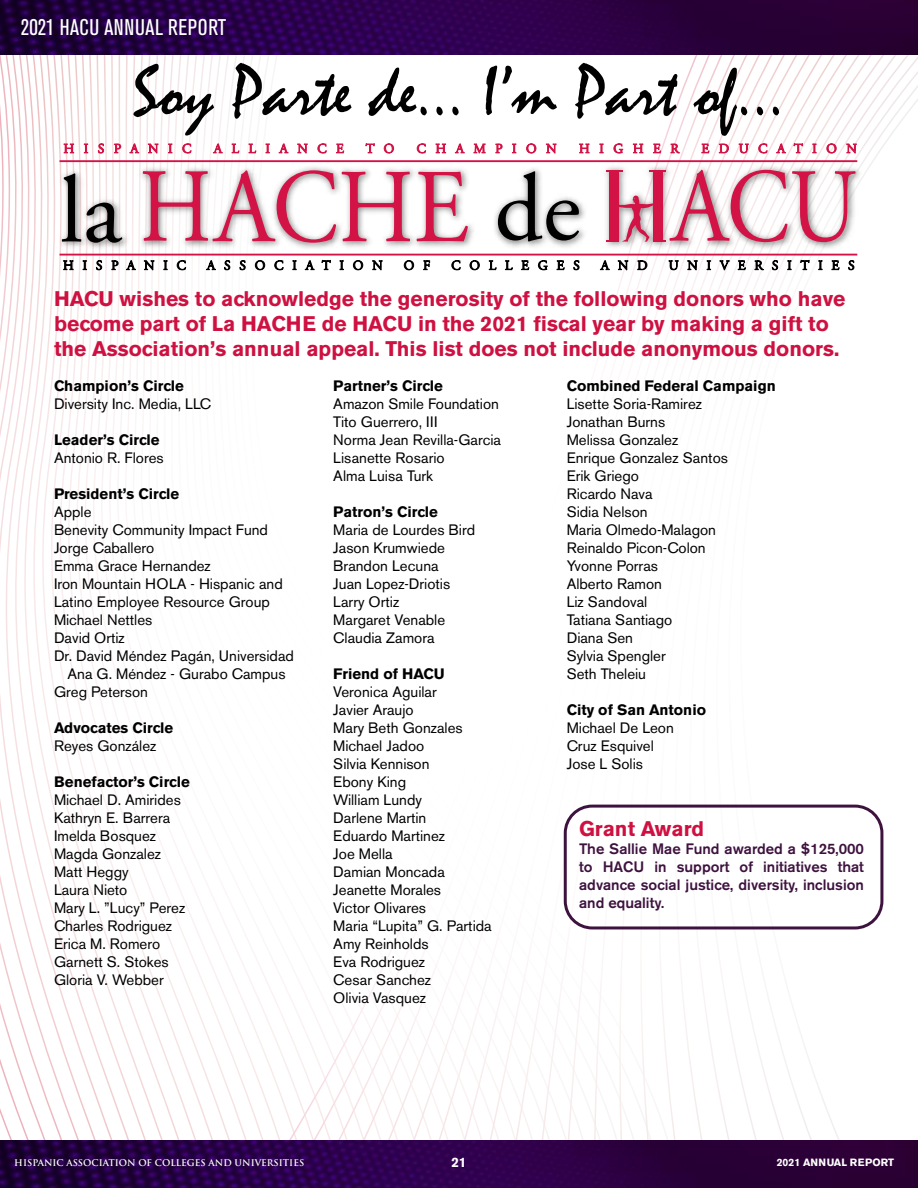
<style>
.page{position:relative;width:918px;height:1188px;background:#fff}
.page>*{position:absolute;margin:0;border:0;box-sizing:border-box;transform-origin:0 0}
.t1{font:72px "Mistral";color:#000}
.t2{font:condensed 22.5px "Akzidenz Grotesk BE";letter-spacing:.02em;color:#fff}
.t3{font:700 21px/25.2px "Akzidenz Grotesk BE";color:#ce1141}
.t4{font:15px/18px "Akzidenz Grotesk BE";color:#000}
.t5{font:700 15px "Akzidenz Grotesk BE";color:#000}
.t6{font:500 15px/18px "Akzidenz Grotesk BE";color:#3e123f;text-align:justify}
.t7{font:700 13.5px "Akzidenz Grotesk BE";color:#fff}
.t8{font:700 10.5px "Akzidenz Grotesk BE";color:#fff}
.t9{font:700 9px "Trajan Pro";color:#fff}
</style>
<div class="page">
<svg style="left:0;top:54px;width:6px;height:1087px"></svg>
<svg style="left:6px;top:54px;width:10px;height:1087px"></svg>
<svg style="left:16px;top:54px;width:10px;height:1087px"></svg>
<svg style="left:26px;top:54px;width:11px;height:1087px"></svg>
<svg style="left:37px;top:54px;width:10px;height:1087px"></svg>
<svg style="left:47px;top:54px;width:10px;height:1087px"></svg>
<svg style="left:57px;top:54px;width:11px;height:1087px"></svg>
<svg style="left:68px;top:54px;width:10px;height:1087px"></svg>
<svg style="left:78px;top:54px;width:11px;height:1087px"></svg>
<svg style="left:89px;top:54px;width:10px;height:1087px"></svg>
<svg style="left:99px;top:54px;width:11px;height:1087px"></svg>
<svg style="left:726px;top:54px;width:191px;height:1087px"></svg>
<svg style="left:0;top:0;width:917px;height:54px;background:#290043"></svg>
<svg style="left:0;top:1141px;width:918px;height:47px;background:#290042"></svg>
<svg style="left:917px;top:0;width:1px;height:1141px"></svg>
<svg style="left:600px;top:260px;width:10px;height:10px"></svg>
<svg style="left:617px;top:257px;width:11px;height:13px"></svg>
<svg style="left:637px;top:260px;width:11px;height:10px"></svg>
<svg style="left:668px;top:260px;width:11px;height:10px"></svg>
<svg style="left:687px;top:257px;width:11px;height:13px"></svg>
<svg style="left:706px;top:260px;width:6px;height:10px"></svg>
<svg style="left:719px;top:260px;width:11px;height:10px"></svg>
<svg style="left:737px;top:253px;width:9px;height:17px"></svg>
<svg style="left:754px;top:260px;width:11px;height:10px"></svg>
<svg style="left:771px;top:260px;width:8px;height:10px"></svg>
<svg style="left:787px;top:260px;width:5px;height:10px"></svg>
<svg style="left:800px;top:253px;width:10px;height:17px"></svg>
<svg style="left:818px;top:260px;width:5px;height:10px"></svg>
<svg style="left:831px;top:253px;width:9px;height:17px"></svg>
<svg style="left:848px;top:260px;width:7px;height:10px"></svg>
<img style="left:54px;top:166px;width:8px;height:87px">
<svg style="left:599px;top:143px;width:5px;height:11px"></svg>
<svg style="left:613px;top:143px;width:10px;height:11px"></svg>
<svg style="left:632px;top:143px;width:12px;height:11px"></svg>
<svg style="left:653px;top:143px;width:9px;height:16px"></svg>
<svg style="left:670px;top:143px;width:10px;height:11px"></svg>
<svg style="left:701px;top:143px;width:9px;height:16px"></svg>
<svg style="left:718px;top:143px;width:12px;height:11px"></svg>
<svg style="left:738px;top:143px;width:12px;height:11px"></svg>
<svg style="left:758px;top:143px;width:10px;height:11px"></svg>
<svg style="left:776px;top:143px;width:11px;height:11px"></svg>
<svg style="left:793px;top:143px;width:11px;height:11px"></svg>
<svg style="left:812px;top:143px;width:5px;height:11px"></svg>
<svg style="left:826px;top:143px;width:11px;height:11px"></svg>
<svg style="left:846px;top:143px;width:11px;height:15px"></svg>
<svg style="left:62px;top:143px;width:528px;height:127px"></svg>
<img style="left:599px;top:162px;width:267px;height:91px">
<svg style="left:606px;top:170px;width:250px;height:72px"></svg>
<hr style="left:60px;top:254px;width:797px;height:2px;background:#d31245">
<hr style="left:60px;top:160px;width:797px;height:2px;background:#d31245">
<div style="left:564px;top:805px;width:319px;height:124px;border:3px solid #3e123f;border-radius:27px"></div>
<h2 class="t2" style="left:21px;top:14px;width:207px">2021 HACU ANNUAL REPORT</h2>
<h1 class="t1" style="left:133px;top:52px;width:653px">Soy Parte de... I’m Part of...</h1>
<h3 class="t3" style="left:54px;top:286px;width:793px">HACU wishes to acknowledge the generosity of the following donors who have become part of La HACHE de HACU in the 2021 fiscal year by making a gift to the Association’s annual appeal. This list does not include anonymous donors.</h3>
<p class="t5" style="left:54px;top:378px;width:132px">Champion’s Circle</p>
<p class="t4" style="left:54px;top:395px;width:159px">Diversity Inc. Media, LLC</p>
<p class="t5" style="left:54px;top:432px;width:107px">Leader’s Circle</p>
<p class="t4" style="left:54px;top:449px;width:111px">Antonio R. Flores</p>
<p class="t5" style="left:54px;top:486px;width:127px">President’s Circle</p>
<p class="t4" style="left:54px;top:503px;width:39px">Apple</p>
<p class="t4" style="left:54px;top:521px;width:216px">Benevity Community Impact Fund</p>
<p class="t4" style="left:54px;top:539px;width:102px">Jorge Caballero</p>
<p class="t4" style="left:54px;top:557px;width:158px">Emma Grace Hernandez</p>
<p class="t4" style="left:54px;top:575px;width:230px">Iron Mountain HOLA - Hispanic and</p>
<p class="t4" style="left:54px;top:593px;width:217px">Latino Employee Resource Group</p>
<p class="t4" style="left:54px;top:611px;width:100px">Michael Nettles</p>
<p class="t4" style="left:54px;top:629px;width:72px">David Ortiz</p>
<p class="t4" style="left:54px;top:647px;width:241px">Dr. David Méndez Pagán, Universidad</p>
<p class="t4" style="left:68px;top:665px;width:220px">Ana G. Méndez - Gurabo Campus</p>
<p class="t4" style="left:54px;top:683px;width:96px">Greg Peterson</p>
<p class="t5" style="left:54px;top:720px;width:121px">Advocates Circle</p>
<p class="t4" style="left:54px;top:737px;width:104px">Reyes González</p>
<p class="t5" style="left:54px;top:774px;width:137px">Benefactor’s Circle</p>
<p class="t4" style="left:54px;top:791px;width:133px">Michael D. Amirides<br>Kathryn E. Barrera<br>Imelda Bosquez<br>Magda Gonzalez<br>Matt Heggy<br>Laura Nieto<br>Mary L. ”Lucy” Perez<br>Charles Rodriguez<br>Erica M. Romero<br>Garnett S. Stokes<br>Gloria V. Webber</p>
<p class="t5" style="left:333px;top:378px;width:111px">Partner’s Circle</p>
<p class="t4" style="left:333px;top:395px;width:169px">Amazon Smile Foundation<br>Tito Guerrero, III<br>Norma Jean Revilla-Garcia<br>Lisanette Rosario<br>Alma Luisa Turk</p>
<p class="t5" style="left:333px;top:504px;width:106px">Patron’s Circle</p>
<p class="t4" style="left:333px;top:521px;width:143px">Maria de Lourdes Bird<br>Jason Krumwiede<br>Brandon Lecuna<br>Juan Lopez-Driotis<br>Larry Ortiz<br>Margaret Venable<br>Claudia Zamora</p>
<p class="t5" style="left:333px;top:666px;width:113px">Friend of HACU</p>
<p class="t4" style="left:333px;top:683px;width:160px">Veronica Aguilar<br>Javier Araujo<br>Mary Beth Gonzales<br>Michael Jadoo<br>Silvia Kennison<br>Ebony King<br>William Lundy<br>Darlene Martin<br>Eduardo Martinez<br>Joe Mella<br>Damian Moncada<br>Jeanette Morales<br>Victor Olivares<br>Maria “Lupita” G. Partida<br>Amy Reinholds<br>Eva Rodriguez<br>Cesar Sanchez<br>Olivia Vasquez</p>
<p class="t9" style="left:14px;top:1157px;width:291px">HISPANIC ASSOCIATION OF COLLEGES AND UNIVERSITIES</p>
<p class="t7" style="left:451px;top:1155px;width:17px">21</p>
<p class="t5" style="left:567px;top:378px;width:211px">Combined Federal Campaign</p>
<p class="t4" style="left:567px;top:395px;width:163px">Lisette Soria-Ramirez<br>Jonathan Burns<br>Melissa Gonzalez<br>Enrique Gonzalez Santos<br>Erik Griego<br>Ricardo Nava<br>Sidia Nelson<br>Maria Olmedo-Malagon<br>Reinaldo Picon-Colon<br>Yvonne Porras<br>Alberto Ramon<br>Liz Sandoval<br>Tatiana Santiago<br>Diana Sen<br>Sylvia Spengler<br>Seth Theleiu</p>
<p class="t5" style="left:567px;top:702px;width:141px">City of San Antonio</p>
<p class="t4" style="left:567px;top:719px;width:109px">Michael De Leon<br>Cruz Esquivel<br>Jose L Solis</p>
<h3 class="t3" style="left:579px;top:817px;width:127px">Grant Award</h3>
<p class="t6" style="left:579px;top:840px;width:286px">The Sallie Mae Fund awarded a $125,000 to HACU in support of initiatives that advance social justice, diversity, inclusion and equality.</p>
<p class="t8" style="left:777px;top:1157px;width:119px">2021 ANNUAL REPORT</p>
</div>
